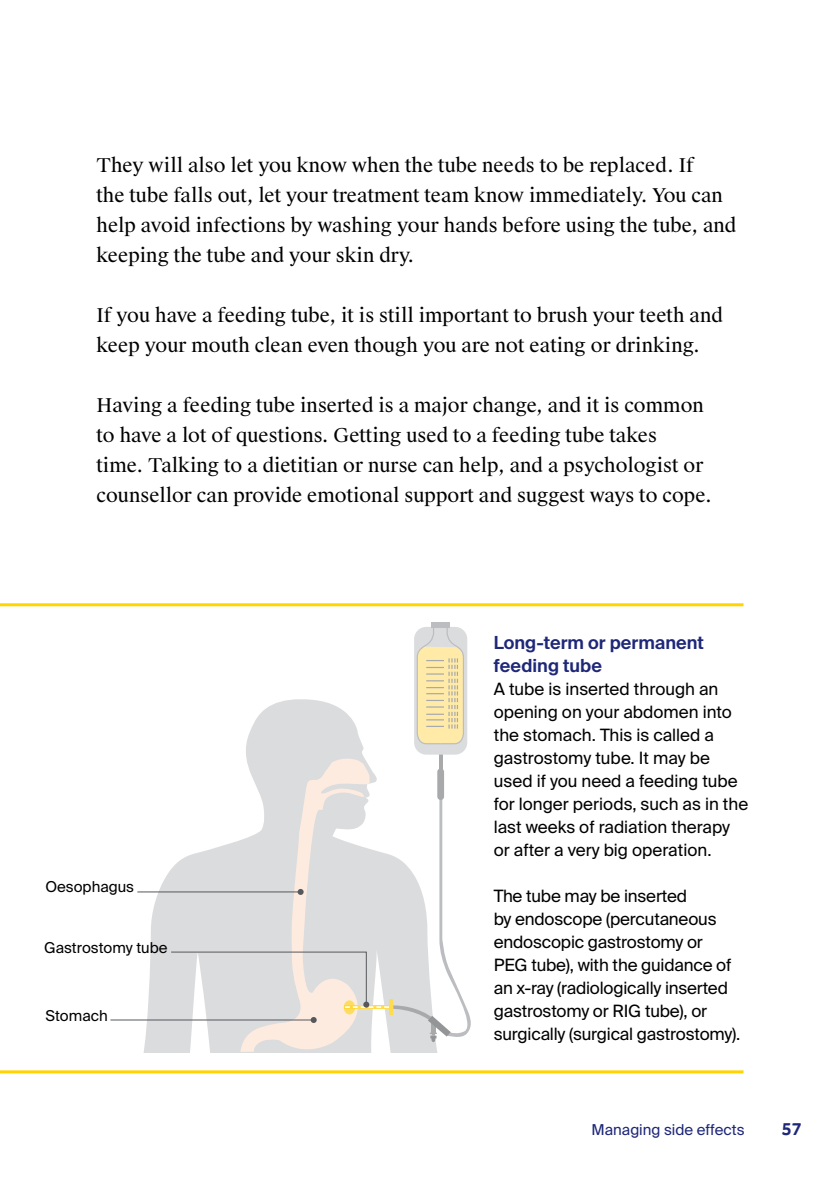
<style>
.page{position:relative;width:840px;height:1191px;background:#fff}
.page>*{position:absolute;margin:0;border:0;box-sizing:border-box;transform-origin:0 0}
.t1{font:19px/30px "Suisse Works";color:#000}
.t2{font:600 18px/23px "Suisse Intl";color:#1e2778}
.t3{font:700 18px "Foco CC";color:#1e2778}
.t4{font:17px/23px "Suisse Intl";letter-spacing:-.005em;color:#000}
.t5{font:15px "Suisse Intl";color:#000}
.t6{font:15px "Suisse Intl";color:#1e2778}
</style>
<div class="page">
<hr style="left:0;top:603px;width:743px;height:3px;background:#ffd400">
<svg style="left:128px;top:871px;width:309px;height:181px"></svg>
<hr style="left:0;top:1070px;width:743px;height:3px;background:#ffd400">
<svg style="left:240px;top:1042px;width:138px;height:11px;background:#e5e1e0"></svg>
<hr style="left:110px;top:1019px;width:203px;height:1px;background:#57585b">
<hr style="left:137px;top:891px;width:163px;height:1px;background:#57585b">
<svg style="left:170px;top:625px;width:301px;height:417px"></svg>
<div style="left:431px;top:622px;width:18px;height:5px;background:#bbbdc0"></div>
<p class="t1" style="left:96px;top:150px;width:641px">They will also let you know when the tube needs to be replaced. If<br>the tube falls out, let your treatment team know immediately. You can help avoid infections by washing your hands before using the tube, and keeping the tube and your skin dry.</p>
<p class="t1" style="left:96px;top:300px;width:627px">If you have a feeding tube, it is still important to brush your teeth and keep your mouth clean even though you are not eating or drinking.</p>
<p class="t1" style="left:96px;top:390px;width:616px">Having a feeding tube inserted is a major change, and it is common to have a lot of questions. Getting used to a feeding tube takes<br>time. Talking to a dietitian or nurse can help, and a psychologist or counsellor can provide emotional support and suggest ways to cope.</p>
<p class="t5" style="left:45px;top:878px;width:90px">Oesophagus</p>
<p class="t5" style="left:44px;top:938px;width:125px">Gastrostomy tube</p>
<p class="t5" style="left:45px;top:1006px;width:64px">Stomach</p>
<p class="t2" style="left:493px;top:631px;width:211px">Long-term or permanent feeding tube</p>
<p class="t4" style="left:493px;top:678px;width:256px">A tube is inserted through an opening on your abdomen into the stomach. This is called a gastrostomy tube. It may be used if you need a feeding tube for longer periods, such as in the last weeks of radiation therapy or after a very big operation.</p>
<p class="t4" style="left:493px;top:885px;width:248px">The tube may be inserted<br>by endoscope (percutaneous endoscopic gastrostomy or<br>PEG tube), with the guidance of an x-ray (radiologically inserted gastrostomy or RIG tube), or surgically (surgical gastrostomy).</p>
<p class="t6" style="left:591px;top:1121px;width:154px">Managing side effects</p>
<p class="t3" style="left:781px;top:1117px;width:21px">57</p>
</div>
